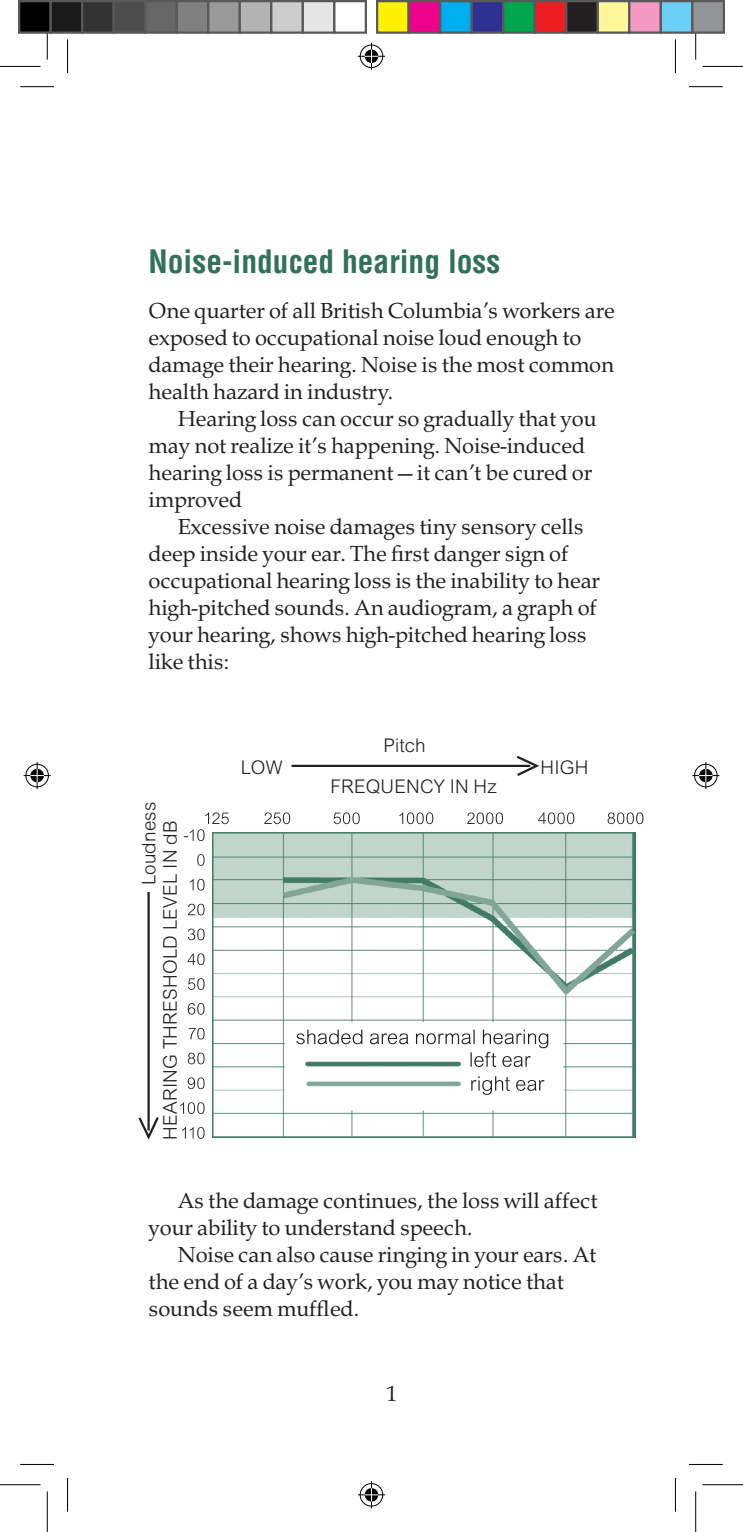
<style>
.page{position:relative;width:743px;height:1532px;background:#fff}
.page>*{position:absolute;margin:0;border:0;box-sizing:border-box;transform-origin:0 0}
.t1{font:700 condensed 31.5px "Helvetica";color:#327159}
.t2{font:22.5px/27px "Palatino";letter-spacing:-.01em;color:#231f20}
.t3{font:20.25px "Arial Lgt";letter-spacing:.01em;color:#231f20}
</style>
<div class="page">
<hr style="left:291px;top:764px;width:239px;height:3px;background:#231f20">
<svg style="left:514px;top:755px;width:25px;height:21px"></svg>
<hr style="left:147px;top:891px;width:3px;height:239px;background:#231f20">
<svg style="left:138px;top:1114px;width:21px;height:26px"></svg>
<img style="left:212px;top:841px;width:423px;height:296px">
<svg style="left:471px;top:1076px;width:73px;height:18px"></svg>
<svg style="left:296px;top:1029px;width:252px;height:37px"></svg>
<svg style="left:197px;top:854px;width:7px;height:11px"></svg>
<svg style="left:190px;top:879px;width:14px;height:11px"></svg>
<svg style="left:188px;top:903px;width:16px;height:12px"></svg>
<svg style="left:188px;top:928px;width:16px;height:12px"></svg>
<svg style="left:187px;top:953px;width:17px;height:12px"></svg>
<svg style="left:188px;top:978px;width:16px;height:11px"></svg>
<svg style="left:188px;top:1003px;width:16px;height:11px"></svg>
<svg style="left:188px;top:1027px;width:16px;height:12px"></svg>
<svg style="left:188px;top:1052px;width:16px;height:12px"></svg>
<svg style="left:188px;top:1077px;width:16px;height:12px"></svg>
<svg style="left:180px;top:1102px;width:24px;height:11px"></svg>
<svg style="left:182px;top:1127px;width:22px;height:11px"></svg>
<svg style="left:184px;top:812px;width:459px;height:29px"></svg>
<hr style="left:20px;top:86px;width:34px;height:1px;background:#000">
<hr style="left:688px;top:86px;width:34px;height:1px;background:#000">
<hr style="left:20px;top:1463px;width:34px;height:1px;background:#000">
<hr style="left:688px;top:1463px;width:34px;height:1px;background:#000">
<hr style="left:67px;top:39px;width:1px;height:34px;background:#000">
<hr style="left:67px;top:1477px;width:1px;height:34px;background:#000">
<hr style="left:675px;top:39px;width:1px;height:34px;background:#000">
<hr style="left:675px;top:1477px;width:1px;height:34px;background:#000">
<hr style="left:0;top:66px;width:40px;height:1px;background:#000">
<hr style="left:702px;top:66px;width:40px;height:1px;background:#000">
<hr style="left:0;top:1483px;width:40px;height:1px;background:#000">
<hr style="left:702px;top:1483px;width:40px;height:1px;background:#000">
<hr style="left:47px;top:19px;width:1px;height:41px;background:#000">
<hr style="left:47px;top:1491px;width:1px;height:40px;background:#000">
<hr style="left:695px;top:19px;width:1px;height:41px;background:#000">
<hr style="left:695px;top:1491px;width:1px;height:40px;background:#000">
<svg style="left:358px;top:43px;width:27px;height:27px"></svg>
<svg style="left:358px;top:1481px;width:27px;height:27px"></svg>
<svg style="left:24px;top:762px;width:27px;height:27px"></svg>
<svg style="left:692px;top:762px;width:27px;height:27px"></svg>
<div style="left:19px;top:1px;width:32px;height:32px;background:#000"></div>
<div style="left:18px;top:0;width:34px;height:34px;border:2px solid #595959"></div>
<div style="left:51px;top:1px;width:31px;height:32px;background:#1a1a1a"></div>
<div style="left:50px;top:0;width:33px;height:34px;border:2px solid #595959"></div>
<div style="left:82px;top:1px;width:32px;height:32px;background:#333"></div>
<div style="left:81px;top:0;width:34px;height:34px;border:2px solid #595959"></div>
<div style="left:114px;top:1px;width:31px;height:32px;background:#4d4d4d"></div>
<div style="left:112px;top:0;width:34px;height:34px;border:2px solid #595959"></div>
<div style="left:145px;top:1px;width:32px;height:32px;background:#666"></div>
<div style="left:144px;top:0;width:34px;height:34px;border:2px solid #595959"></div>
<div style="left:177px;top:1px;width:31px;height:32px;background:#808080"></div>
<div style="left:176px;top:0;width:33px;height:34px;border:2px solid #595959"></div>
<div style="left:208px;top:1px;width:32px;height:32px;background:#999"></div>
<div style="left:207px;top:0;width:34px;height:34px;border:2px solid #595959"></div>
<div style="left:240px;top:1px;width:31px;height:32px;background:#b3b3b3"></div>
<div style="left:238px;top:0;width:34px;height:34px;border:2px solid #595959"></div>
<div style="left:271px;top:1px;width:32px;height:32px;background:#ccc"></div>
<div style="left:270px;top:0;width:34px;height:34px;border:2px solid #595959"></div>
<div style="left:303px;top:1px;width:31px;height:32px;background:#e6e6e6"></div>
<div style="left:302px;top:0;width:33px;height:34px;border:2px solid #595959"></div>
<div style="left:333px;top:0;width:34px;height:34px;border:2px solid #595959"></div>
<div style="left:377px;top:1px;width:31px;height:32px;background:#fff101"></div>
<div style="left:376px;top:0;width:34px;height:34px;border:2px solid #595959"></div>
<div style="left:408px;top:1px;width:32px;height:32px;background:#ed028c"></div>
<div style="left:407px;top:0;width:34px;height:34px;border:2px solid #595959"></div>
<div style="left:440px;top:1px;width:31px;height:32px;background:#00aeef"></div>
<div style="left:439px;top:0;width:33px;height:34px;border:2px solid #595959"></div>
<div style="left:471px;top:1px;width:32px;height:32px;background:#2e3092"></div>
<div style="left:470px;top:0;width:34px;height:34px;border:2px solid #595959"></div>
<div style="left:503px;top:1px;width:31px;height:32px;background:#00a54f"></div>
<div style="left:502px;top:0;width:34px;height:34px;border:2px solid #595959"></div>
<div style="left:534px;top:1px;width:32px;height:32px;background:#ee1d23"></div>
<div style="left:533px;top:0;width:34px;height:34px;border:2px solid #595959"></div>
<div style="left:566px;top:1px;width:31px;height:32px;background:#231f20"></div>
<div style="left:565px;top:0;width:33px;height:34px;border:2px solid #595959"></div>
<div style="left:597px;top:1px;width:32px;height:32px;background:#fff79a"></div>
<div style="left:596px;top:0;width:34px;height:34px;border:2px solid #595959"></div>
<div style="left:629px;top:1px;width:31px;height:32px;background:#f499c2"></div>
<div style="left:628px;top:0;width:34px;height:34px;border:2px solid #595959"></div>
<div style="left:660px;top:1px;width:32px;height:32px;background:#6bcff6"></div>
<div style="left:659px;top:0;width:34px;height:34px;border:2px solid #595959"></div>
<div style="left:692px;top:1px;width:31px;height:32px;background:#939598"></div>
<div style="left:691px;top:0;width:33px;height:34px;border:2px solid #595959"></div>
<h1 class="t1" style="left:148px;top:242px;width:353px">Noise-induced hearing loss</h1>
<p class="t2" style="left:148px;top:299px;width:468px">One quarter of all British Columbia’s workers are exposed to occupational noise loud enough to damage their hearing. Noise is the most common health hazard in industry.</p>
<p class="t2" style="left:148px;top:407px;width:449px;text-indent:29px">Hearing loss can occur so gradually that you may not realize it’s happening. Noise-induced hearing loss is permanent — it can’t be cured or improved</p>
<p class="t2" style="left:148px;top:515px;width:453px;text-indent:29px">Excessive noise damages tiny sensory cells deep inside your ear. The first danger sign of occupational hearing loss is the inability to hear high-pitched sounds. An audiogram, a graph of your hearing, shows high-pitched hearing loss like this:</p>
<p class="t3" style="left:383px;top:731px;width:44px">Pitch</p>
<p class="t3" style="left:241px;top:753px;width:43px">LOW</p>
<p class="t3" style="left:540px;top:753px;width:49px">HIGH</p>
<p class="t3" style="left:135px;top:885px;width:85px;rotate:-90deg">Loudness</p>
<p class="t3" style="left:156px;top:1140px;width:321px;rotate:-90deg">HEARING THRESHOLD LEVEL IN dB</p>
<p class="t3" style="left:330px;top:772px;width:168px">FREQUENCY IN Hz</p>
<p class="t2" style="left:148px;top:1189px;width:450px;text-indent:29px">As the damage continues, the loss will affect your ability to understand speech.</p>
<p class="t2" style="left:148px;top:1243px;width:449px;text-indent:29px">Noise can also cause ringing in your ears. At the end of a day’s work, you may notice that sounds seem muffled.</p>
</div>
